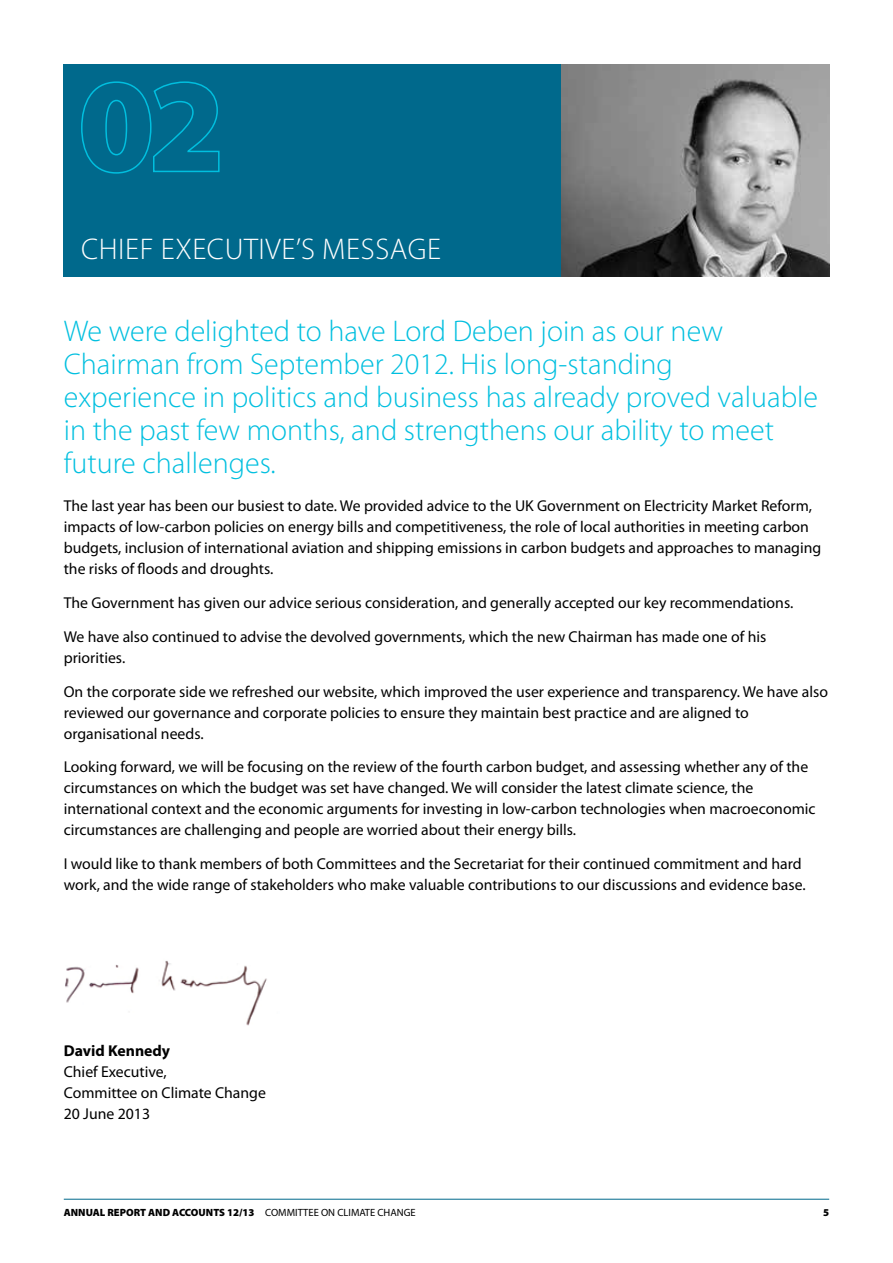
<style>
.page{position:relative;width:893px;height:1263px;background:#fff}
.page>*{position:absolute;margin:0;border:0;box-sizing:border-box;transform-origin:0 0}
.t1{font:300 30px/33px "Myriad Pro";color:#00bfdf}
.t2{font:300 30px "Myriad Pro";letter-spacing:.02em;color:#fff}
.t3{font:15.75px/21px "Myriad Pro";color:#000}
.t4{font:700 15.75px "Myriad Pro";color:#000}
.t5{font:900 10.5px "Myriad Pro";color:#000}
.s1{font-weight:400}
</style>
<div class="page">
<div style="left:64px;top:64px;width:765px;height:212px;background:#00698c"></div>
<hr style="left:64px;top:1199px;width:765px;height:1px;background:#00698c">
<img style="left:65px;top:960px;width:202px;height:66px">
<img style="left:561px;top:64px;width:268px;height:213px">
<svg style="left:81px;top:81px;width:139px;height:93px"></svg>
<h1 class="t2" style="left:81px;top:231px;width:259px">CH IEF EXECUTIVE’S MESS</h1>
<h1 class="t2" style="left:390px;top:231px;width:49px">AGE</h1>
<p class="t1" style="left:64px;top:315px;width:756px">We were delighted to have Lord Deben join as our new Chairman from September 2012. H is long-standing<br>experience in politics and business has already proved valuable in the past few months, and strengthens our ability to meet future challenges.</p>
<p class="t3" style="left:64px;top:495px;width:759px">The last year has been our busiest to date. We provided advice to the UK Government on Electricity Market Reform, impacts of low-carbon policies on energy bills and competitiveness, the role of local authorities in meeting carbon budgets, inclusion of international aviation and shipping emissions in carbon budgets and approaches to managing the risks of floods and droughts.</p>
<p class="t3" style="left:64px;top:586px;width:731px;line-height:33.8px">The Government has given our advice serious consideration, and generally accepted our key recommendations.<br>We have also continued to advise the devolved governments, which the new Chairman has made one of his</p>
<p class="t3" style="left:64px;top:640px;width:766px;line-height:33.8px">priorities.<br>On the corporate side we refreshed our website, which improved the user experience and transparency. We have also</p>
<p class="t3" style="left:64px;top:702px;width:687px">reviewed our governance and corporate policies to ensure they maintain best practice and are aligned to organisational needs.</p>
<p class="t3" style="left:64px;top:756px;width:753px">Looking forward, we will be focusing on the review of the fourth carbon budget, and assessing whether any of the circumstances on which the budget was set have changed. We will consider the latest climate science, the international context and the economic arguments for investing in low-carbon technologies when macroeconomic circumstances are challenging and people are worried about their energy bills.</p>
<p class="t3" style="left:64px;top:853px;width:743px">I would like to thank members of both Committees and the Secretariat for their continued commitment and hard work, and the wide range of stakeholders who make valuable contributions to our discussions and evidence base.</p>
<p class="t4" style="left:64px;top:1040px;width:108px">David Kennedy</p>
<p class="t3" style="left:64px;top:1061px;width:204px">Chief Executive,<br>Committee on Climate Change<br>20 June 2013</p>
<p class="t5" style="left:64px;top:1205px;width:353px">ANNUAL REPORT AND ACCOUNTS 12/13 <span class="s1">COMMITTEE ON CLIMATE CHANGE</span></p>
<p class="t5" style="left:823px;top:1205px;width:8px">5</p>
</div>
